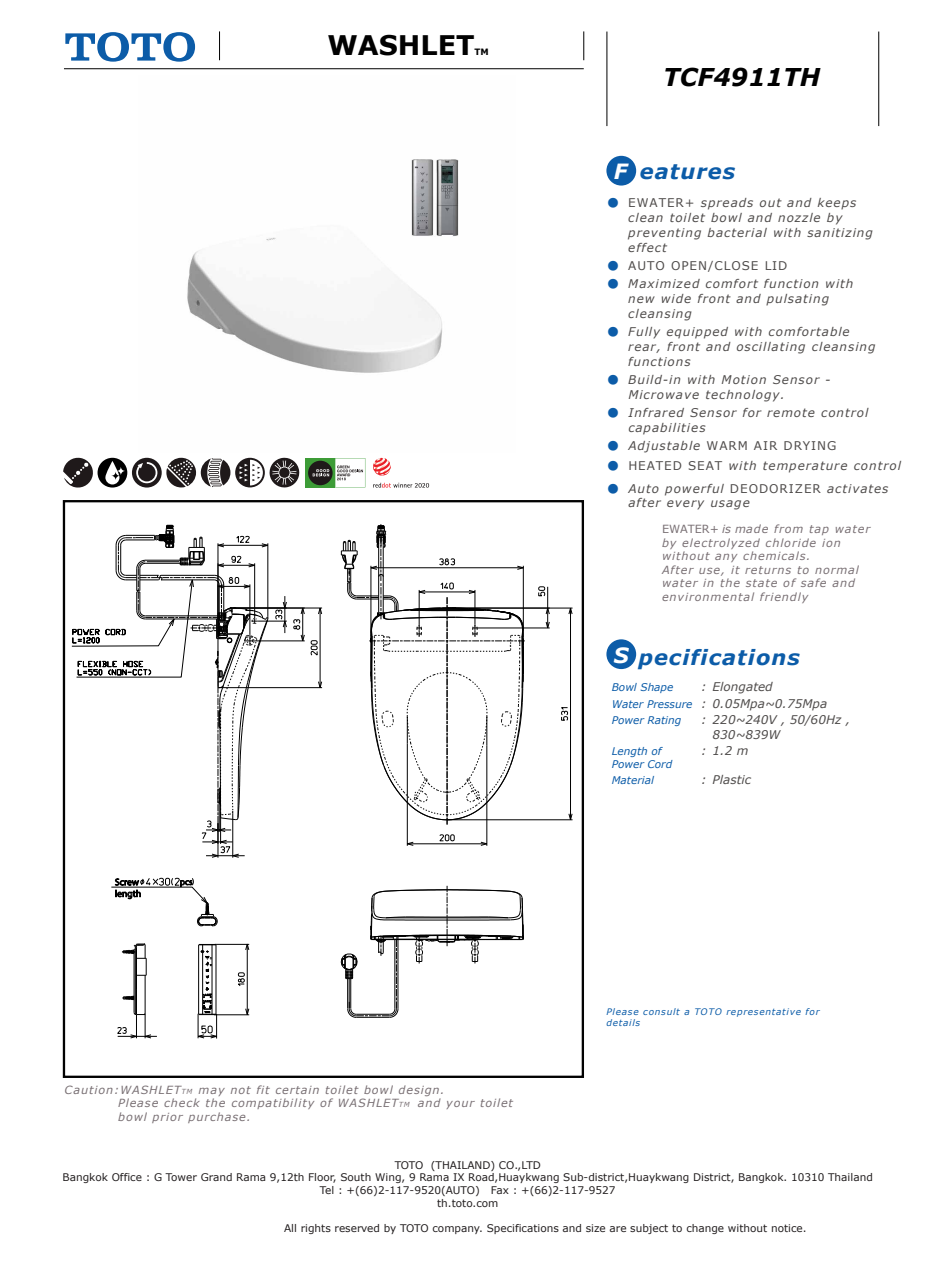
<style>
.page{position:relative;width:947px;height:1262px;background:#fff}
.page>*{position:absolute;margin:0;border:0;box-sizing:border-box;transform-origin:0 0}
.t1{font:700 26.95px "Verdana";color:#010101}
.t2{font:italic 700 24.5px "Verdana";color:#010101}
.t3{font:italic 700 21px "Verdana";letter-spacing:.05em;color:#0c5ca8}
.t4{font:italic 12.08px/15px "Verdana";letter-spacing:.08em;color:#504d4c}
.t5{font:italic 12.08px/16.6px "Verdana";letter-spacing:.005em;color:#504d4c}
.t6{font:12.08px "Verdana";letter-spacing:.08em;color:#504d4c}
.t7{font:italic 11.2px/13.5px "Verdana";letter-spacing:.08em;color:#7a7175}
.t8{font:italic 10.67px/16.6px "Verdana";color:#0c5ca8}
.t9{font:10.5px/12.6px "Verdana";color:#231f20;text-align:center}
.t10{font:italic 8.92px/10.8px "Verdana";letter-spacing:.08em;color:#0c5ca8}
.t11{font:700 8.75px "Verdana";color:#010101}
.s1{font-size:7px}
.s2{color:#fff}
.s3{font-family:"MS Gothic";font-style:normal;color:#0c5ca8}
.s4{font-style:normal}
.s5{font-family:"MS Gothic";color:#0c5ca8}
.s6{font-style:italic}
.s7{font-size:10.67px;color:#0c5ca8}
</style>
<div class="page">
<hr style="left:606px;top:32px;width:1px;height:94px;background:#010101">
<hr style="left:878px;top:32px;width:1px;height:94px;background:#010101">
<hr style="left:64px;top:68px;width:520px;height:1px;background:#010101">
<svg style="left:219px;top:31px;width:1px;height:29px"></svg>
<svg style="left:583px;top:31px;width:1px;height:29px"></svg>
<svg style="left:65px;top:32px;width:130px;height:30px"></svg>
<div style="left:63px;top:500px;width:521px;height:578px;border:2px solid #010101"></div>
<div style="left:606px;top:156px;width:30px;height:30px;background:#0c5ca8;border-radius:50%"></div>
<div style="left:606px;top:639px;width:30px;height:30px;background:#0c5ca8;border-radius:50%"></div>
<img style="left:187px;top:159px;width:272px;height:214px">
<svg style="left:63px;top:457px;width:237px;height:31px"></svg>
<div style="left:305px;top:458px;width:30px;height:29px;background:#3d9c37"></div>
<div style="left:308px;top:461px;width:25px;height:24px;background:#1f191a;border-radius:50%"></div>
<svg style="left:313px;top:469px;width:16px;height:7px"></svg>
<svg style="left:335px;top:458px;width:30px;height:29px"></svg>
<svg style="left:373px;top:458px;width:18px;height:18px"></svg>
<svg style="left:373px;top:483px;width:56px;height:5px"></svg>
<hr style="left:255px;top:640px;width:50px;height:1px;background:#000">
<svg style="left:293px;top:607px;width:12px;height:35px"></svg>
<hr style="left:320px;top:608px;width:1px;height:80px;background:#000">
<hr style="left:230px;top:608px;width:92px;height:1px;background:#000">
<hr style="left:219px;top:687px;width:103px;height:1px;background:#000">
<svg style="left:318px;top:681px;width:4px;height:8px"></svg>
<svg style="left:318px;top:607px;width:4px;height:7px"></svg>
<svg style="left:311px;top:640px;width:6px;height:16px"></svg>
<hr style="left:407px;top:843px;width:80px;height:1px;background:#000">
<hr style="left:486px;top:745px;width:1px;height:101px;background:#000">
<hr style="left:407px;top:743px;width:1px;height:103px;background:#000">
<svg style="left:406px;top:842px;width:8px;height:4px"></svg>
<svg style="left:480px;top:842px;width:8px;height:4px"></svg>
<svg style="left:439px;top:834px;width:16px;height:7px"></svg>
<hr style="left:478px;top:628px;width:72px;height:1px;background:#000">
<svg style="left:538px;top:586px;width:12px;height:43px"></svg>
<hr style="left:570px;top:608px;width:1px;height:212px;background:#000">
<hr style="left:447px;top:819px;width:125px;height:1px;background:#000">
<hr style="left:447px;top:608px;width:125px;height:1px;background:#000">
<svg style="left:568px;top:607px;width:4px;height:7px"></svg>
<svg style="left:568px;top:813px;width:4px;height:8px"></svg>
<svg style="left:561px;top:707px;width:7px;height:14px"></svg>
<hr style="left:247px;top:944px;width:1px;height:70px;background:#000">
<hr style="left:215px;top:944px;width:34px;height:1px;background:#000">
<hr style="left:214px;top:1014px;width:35px;height:1px;background:#000">
<svg style="left:245px;top:1008px;width:4px;height:8px"></svg>
<svg style="left:245px;top:943px;width:4px;height:7px"></svg>
<svg style="left:237px;top:972px;width:8px;height:14px"></svg>
<svg style="left:197px;top:944px;width:21px;height:94px"></svg>
<svg style="left:117px;top:943px;width:40px;height:95px"></svg>
<svg style="left:111px;top:878px;width:107px;height:48px"></svg>
<svg style="left:71px;top:525px;width:216px;height:333px"></svg>
<svg style="left:341px;top:524px;width:184px;height:300px"></svg>
<svg style="left:340px;top:886px;width:184px;height:132px"></svg>
<h1 class="t1" style="left:327px;top:27px;width:149px">WASHLET</h1>
<p class="t11" style="left:474px;top:46px;width:16px">TM</p>
<p class="t7" style="left:118px;top:1083px;width:396px;text-indent:-53px">Caution:WASHLET<span class="s1">TM</span> may not fit certain toilet bowl design.<br>Please check the compatibility of WASHLET<span class="s1">TM</span> and your toilet bowl prior purchase.</p>
<h2 class="t2" style="left:663px;top:60px;width:159px">TCF4911TH</h2>
<h3 class="t3" style="left:614px;top:157px;width:123px"><span class="s2">F</span> eatures</h3>
<p class="t4" style="left:628px;top:195px;width:246px;text-indent:-21px"><span class="s3">●</span> <span class="s4">EWATER+</span> spreads out and keeps clean toilet bowl and nozzle by preventing bacterial with sanitizing effect</p>
<p class="t6" style="left:607px;top:258px;width:182px"><span class="s5">●</span> AUTO OPEN/CLOSE LID</p>
<p class="t4" style="left:628px;top:276px;width:227px;text-indent:-21px"><span class="s3">●</span> Maximized comfort function with new wide front and pulsating cleansing</p>
<p class="t4" style="left:628px;top:324px;width:249px;text-indent:-21px"><span class="s3">●</span> Fully equipped with comfortable rear, front and oscillating cleansing functions</p>
<p class="t4" style="left:628px;top:372px;width:204px;text-indent:-21px"><span class="s3">●</span> Build-in with Motion Sensor -<br>Microwave technology.</p>
<p class="t4" style="left:628px;top:405px;width:242px;text-indent:-21px"><span class="s3">●</span> Infrared Sensor for remote control capabilities</p>
<p class="t6" style="left:607px;top:438px;width:231px"><span class="s5">●</span> <span class="s6">Adjustable</span> WARM AIR DRYING</p>
<p class="t4" style="left:607px;top:458px;width:295px"><span class="s3">●</span> <span class="s4">HEATED SEAT</span> with temperature control</p>
<p class="t4" style="left:628px;top:480px;width:262px;text-indent:-21px"><span class="s3">●</span> Auto powerful <span class="s4">DEODORIZER</span> activates after every usage</p>
<p class="t7" style="left:662px;top:522px;width:210px"><span class="s4">EWATER+</span> is made from tap water by electrolyzed chloride ion without any chemicals.<br>After use, it returns to normal water in the state of safe and environmental friendly</p>
<h3 class="t3" style="left:614px;top:643px;width:188px"><span class="s2">S</span> pecifications</h3>
<p class="t8" style="left:612px;top:678px;width:63px">Bowl Shape</p>
<p class="t5" style="left:612px;top:678px;width:217px;text-indent:89px">: Elongated<br><span class="s7">Water Pressure</span> : 0.05Mpa~0.75Mpa</p>
<p class="t8" style="left:612px;top:712px;width:71px">Power Rating</p>
<p class="t5" style="left:712px;top:712px;width:139px;line-height:14.3px;text-indent:-12px">: 220~240V , 50/60Hz ,<br>830~839W</p>
<p class="t8" style="left:612px;top:743px;width:51px">Length of</p>
<p class="t4" style="left:701px;top:743px;width:49px">: 1.2 m</p>
<p class="t8" style="left:612px;top:755px;width:62px">Power Cord<br>Material</p>
<p class="t5" style="left:701px;top:771px;width:52px">: Plastic</p>
<p class="t10" style="left:606px;top:1006px;width:215px">Please consult a TOTO representative for details</p>
<p class="t9" style="left:63px;top:1158px;width:812px">TOTO (THAILAND) CO.,LTD<br>Bangkok Office : G Tower Grand Rama 9,12th Floor, South Wing, 9 Rama IX Road,Huaykwang Sub-district,Huaykwang District, Bangkok. 10310 Thailand Tel : +(66)2-117-9520(AUTO) Fax : +(66)2-117-9527<br>th.toto.com</p>
<p class="t9" style="left:284px;top:1221px;width:524px">All rights reserved by TOTO company. Specifications and size are subject to change without notice.</p>
</div>
